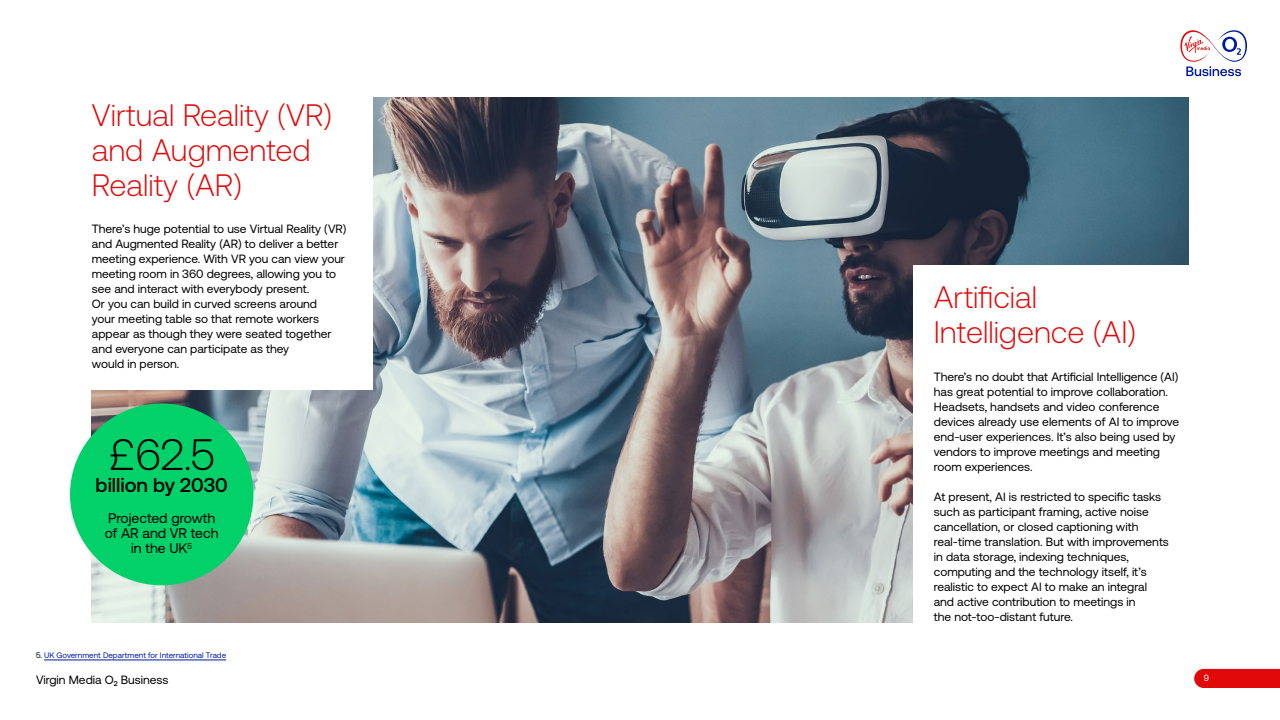
<style>
.page{position:relative;width:1280px;height:720px;background:#fff}
.page>*{position:absolute;margin:0;border:0;box-sizing:border-box;transform-origin:0 0}
.Sub_head{font:300 44px "Aeonik Pro";color:#000}
.Heading_02{font:300 31px/35px "Aeonik Pro";color:#e10a0a}
.Sub_head-2{font:500 20px "Aeonik Pro";color:#000}
.Sub_head-3{font:14px/15px "Aeonik Pro";color:#000;text-align:center}
.t1{font:12px/15px "Aeonik Pro";color:#000}
.t2{font:9px "Aeonik Pro";color:#fff}
.Source{font:8px "Aeonik Pro";color:#0019a5}
.s1{color:#000}
</style>
<div class="page">
<img style="left:92px;top:98px;width:1097px;height:524px">
<div style="left:75px;top:80px;width:297px;height:310px;background:#fff"></div>
<div style="left:913px;top:265px;width:360px;height:380px;background:#fff"></div>
<div style="left:70px;top:403px;width:183px;height:182px;background:#02d16a;border-radius:50%"></div>
<hr style="left:44px;top:660px;width:182px;height:1px;background:#0019a5">
<svg style="left:1180px;top:30px;width:67px;height:46px"></svg>
<div style="left:1194px;top:669px;width:86px;height:19px;background:#e10a0a"></div>
<p class="Heading_02" style="left:92px;top:98px;width:242px">Virtual Reality (VR) and Augmented<br>Reality (AR)</p>
<p class="t1" style="left:92px;top:221px;width:256px">There’s huge potential to use Virtual Reality (VR) and Augmented Reality (AR) to deliver a better meeting experience. With VR you can view your meeting room in 360 degrees, allowing you to see and interact with everybody present.<br>Or you can build in curved screens around<br>your meeting table so that remote workers appear as though they were seated together and everyone can participate as they<br>would in person.</p>
<p class="Sub_head" style="left:109px;top:431px;width:108px">£62.5</p>
<p class="Sub_head-2" style="left:96px;top:474px;width:134px">billion by 2030</p>
<p class="Sub_head-3" style="left:105px;top:511px;width:115px">Projected growth of AR and VR tech in the UK<sup>5</sup></p>
<p class="Source" style="left:36px;top:651px;width:192px"><span class="s1">5.</span> UK Government Department for International Trade</p>
<p class="t1" style="left:36px;top:673px;width:134px">Virgin Media O<sub>2</sub> Business</p>
<p class="Heading_02" style="left:934px;top:280px;width:204px">Artificial<br>Intelligence (AI)</p>
<p class="t1" style="left:934px;top:369px;width:247px">There’s no doubt that Artificial Intelligence (AI) has great potential to improve collaboration.<br>Headsets, handsets and video conference devices already use elements of AI to improve end-user experiences. It’s also being used by vendors to improve meetings and meeting room experiences.</p>
<p class="t1" style="left:934px;top:489px;width:237px">At present, AI is restricted to specific tasks such as participant framing, active noise cancellation, or closed captioning with real-time translation. But with improvements in data storage, indexing techniques, computing and the technology itself, it’s realistic to expect AI to make an integral and active contribution to meetings in<br>the not-too-distant future.</p>
<p class="t2" style="left:1204px;top:673px;width:7px">9</p>
</div>
